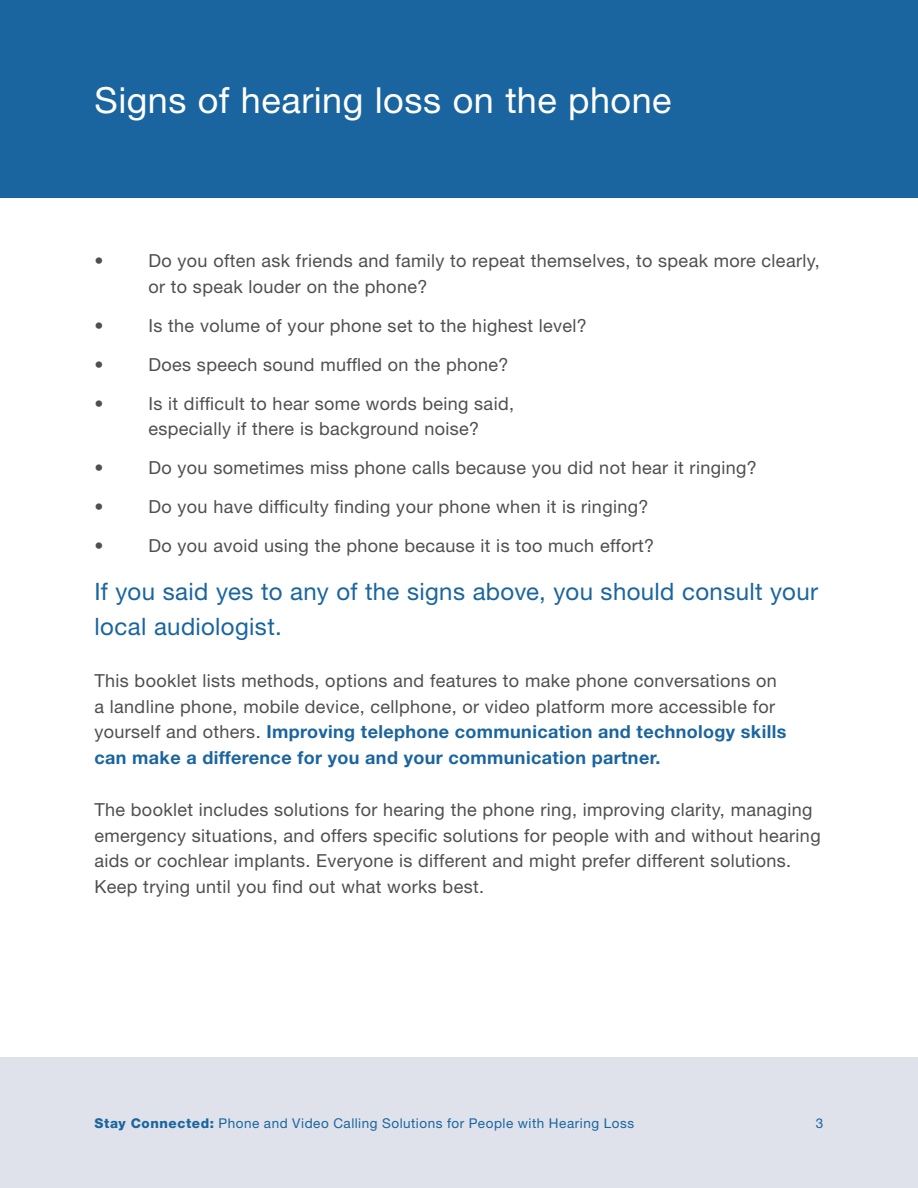
<style>
.page{position:relative;width:918px;height:1188px;background:#fff}
.page>*{position:absolute;margin:0;border:0;box-sizing:border-box;transform-origin:0 0}
.Chapter{font:36px "Helvetica Neue LT Std";letter-spacing:.015em;color:#fff}
.Subheader{font:24px/34.5px "Helvetica Neue LT Std";letter-spacing:.015em;color:#1a659f}
.Body{font:18px/25.5px "Helvetica Neue LT Std";letter-spacing:.02em;color:#504f4f}
.t1{font:13.5px "Helvetica Neue LT Std";letter-spacing:.04em;color:#1a659f}
.s1{font-weight:700;color:#1a659f}
.s2{font-weight:800}
</style>
<div class="page">
<div style="left:0;top:1058px;width:918px;height:130px;background:#dfe2ea"></div>
<div style="left:0;top:0;width:918px;height:198px;background:#1a659f"></div>
<p class="Chapter" style="left:94px;top:79px;width:578px">Signs of hearing loss on the phone</p>
<p class="Body" style="left:94px;top:248px;width:10px">•</p>
<p class="Body" style="left:148px;top:248px;width:673px">Do you often ask friends and family to repeat themselves, to speak more clearly, or to speak louder on the phone?</p>
<p class="Body" style="left:94px;top:312px;width:10px">•</p>
<p class="Body" style="left:148px;top:312px;width:440px">Is the volume of your phone set to the highest level?</p>
<p class="Body" style="left:94px;top:351px;width:10px">•</p>
<p class="Body" style="left:148px;top:351px;width:362px">Does speech sound muffled on the phone?</p>
<p class="Body" style="left:94px;top:390px;width:10px">•</p>
<p class="Body" style="left:148px;top:390px;width:367px">Is it difficult to hear some words being said, especially if there is background noise?</p>
<p class="Body" style="left:94px;top:455px;width:10px">•</p>
<p class="Body" style="left:148px;top:455px;width:610px">Do you sometimes miss phone calls because you did not hear it ringing?</p>
<p class="Body" style="left:94px;top:494px;width:10px">•</p>
<p class="Body" style="left:148px;top:494px;width:501px">Do you have difficulty finding your phone when it is ringing?</p>
<p class="Body" style="left:94px;top:533px;width:10px">•</p>
<p class="Body" style="left:148px;top:533px;width:507px">Do you avoid using the phone because it is too much effort?</p>
<p class="Subheader" style="left:94px;top:574px;width:725px">If you said yes to any of the signs above, you should consult your local audiologist.</p>
<p class="Body" style="left:94px;top:668px;width:693px">This booklet lists methods, options and features to make phone conversations on a landline phone, mobile device, cellphone, or video platform more accessible for yourself and others. <span class="s1">Improving telephone communication and technology skills can make a difference for you and your communication partner.</span></p>
<p class="Body" style="left:94px;top:797px;width:728px">The booklet includes solutions for hearing the phone ring, improving clarity, managing emergency situations, and offers specific solutions for people with and without hearing aids or cochlear implants. Everyone is different and might prefer different solutions.<br>Keep trying until you find out what works best.</p>
<p class="t1" style="left:94px;top:1115px;width:541px"><span class="s2">Stay Connected:</span> Phone and Video Calling Solutions for People with Hearing Loss</p>
<p class="t1" style="left:816px;top:1115px;width:9px">3</p>
</div>
